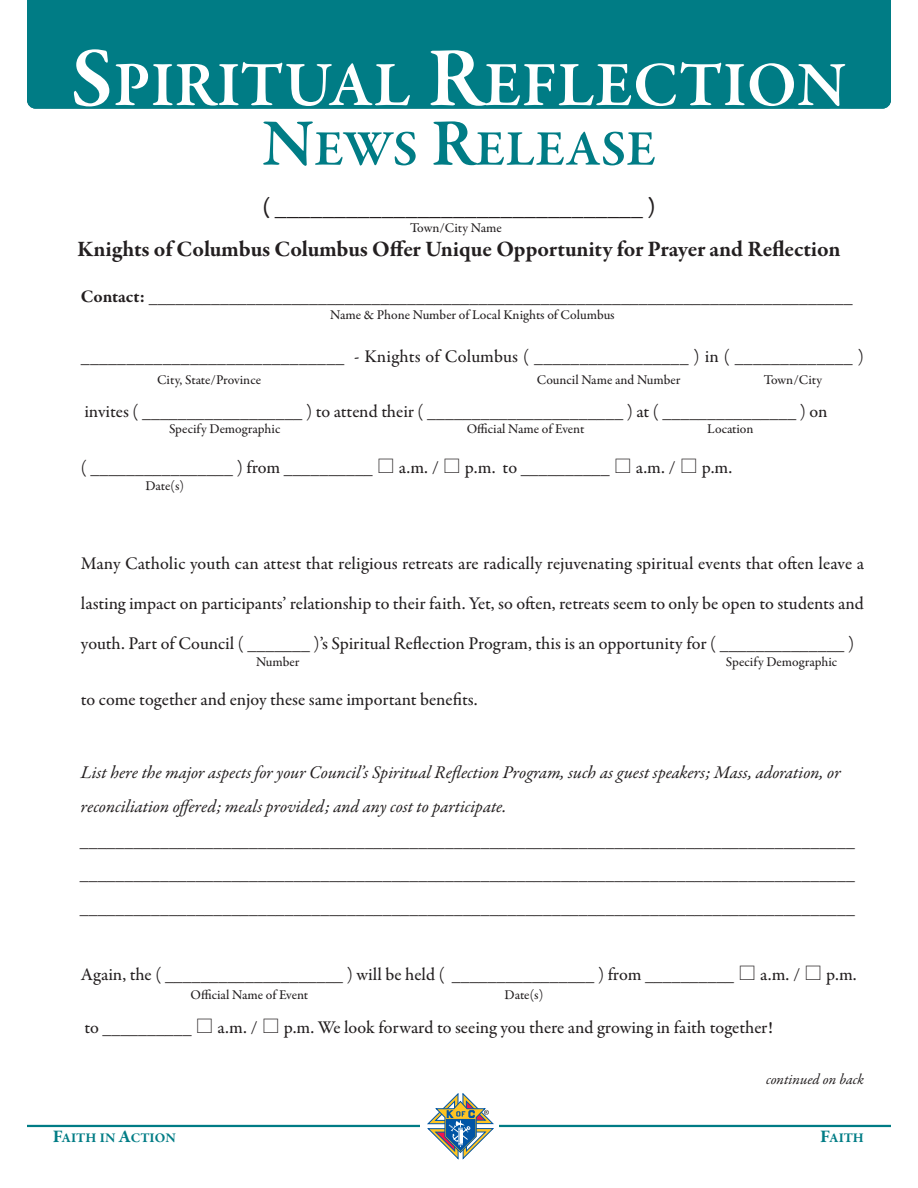
<style>
.page{position:relative;width:918px;height:1188px;background:#fff}
.page>*{position:absolute;margin:0;border:0;box-sizing:border-box;transform-origin:0 0}
.t1{font:600 64.2px "Garamond Premr Pro";letter-spacing:.005em;color:#fff}
.t2{font:600 50.7px "Garamond Premr Pro";letter-spacing:.005em;color:#007c85}
.t3{font:700 24px "Garamond Premr Pro";color:#231f20}
.t4{font:700 22.5px "Garamond Premr Pro";letter-spacing:-.005em;color:#231f20}
.t5{font:500 18px/39.6px "Garamond Premr Pro";color:#231f20}
.t6{font:italic 18px/33.6px "Garamond Premr Pro";letter-spacing:-.005em;color:#231f20}
.t7{font:italic 15px "Garamond Premr Pro";letter-spacing:-.005em;color:#231f20}
.t8{font:500 13.5px "Garamond Premr Pro";color:#231f20}
.t9{font:700 13.5px "Garamond Premr Pro";color:#007c85}
.s1{font-size:85.5px}
.s2{font-size:67.5px}
.s3{font-weight:700}
.s4{font-size:18px}
</style>
<div class="page">
<div style="left:27px;top:0;width:864px;height:109px;background:#007c85"></div>
<hr style="left:27px;top:1125px;width:864px;height:2px;background:#007c85">
<div style="left:421px;top:1090px;width:78px;height:70px;background:#fff"></div>
<svg style="left:427px;top:1093px;width:66px;height:66px"></svg>
<h1 class="t1" style="left:71px;top:60px;width:777px"><span class="s1">S</span>PIRITUAL <span class="s1">R</span>EFLECTION</h1>
<h2 class="t2" style="left:262px;top:129px;width:395px"><span class="s2">N</span>EWS <span class="s2">R</span>ELEASE</h2>
<h3 class="t3" style="left:262px;top:198px;width:395px">( _______________________________ )</h3>
<p class="t8" style="left:410px;top:222px;width:93px">Town/City Name</p>
<p class="t4" style="left:77px;top:241px;width:765px">Knights of Columbus Columbus Offer Unique Opportunity for Prayer and Reflection</p>
<p class="t5" style="left:81px;top:278px;width:773px"><span class="s3">Contact:</span> _______________________________________________________________________________</p>
<p class="t8" style="left:330px;top:309px;width:286px">Name &amp; Phone Number of Local Knights of Columbus</p>
<p class="t5" style="left:81px;top:338px;width:785px">_____________________________ - Knights of Columbus ( _________________ ) in ( _____________ )</p>
<p class="t8" style="left:157px;top:374px;width:106px">City, State/Province</p>
<p class="t8" style="left:537px;top:374px;width:145px">Council Name and Number</p>
<p class="t8" style="left:764px;top:374px;width:60px">Town/City</p>
<p class="t5" style="left:84px;top:393px;width:745px">invites ( __________________ ) to attend their ( ______________________ ) at ( _______________ ) on</p>
<p class="t8" style="left:169px;top:423px;width:113px">Specify Demographic</p>
<p class="t8" style="left:467px;top:423px;width:119px">Official Name of Event</p>
<p class="t8" style="left:707px;top:423px;width:48px">Location</p>
<p class="t5" style="left:81px;top:449px;width:293px">( ________________ ) from __________</p>
<p class="t5" style="left:399px;top:449px;width:42px">a.m. /</p>
<p class="t5" style="left:465px;top:449px;width:146px">p.m. to __________</p>
<p class="t5" style="left:636px;top:449px;width:42px">a.m. /</p>
<p class="t5" style="left:702px;top:449px;width:32px">p.m.</p>
<p class="t8" style="left:145px;top:481px;width:40px">Date(s)</p>
<p class="t5" style="left:81px;top:545px;width:785px">Many Catholic youth can attest that religious retreats are radically rejuvenating spiritual events that often leave a lasting impact on participants’ relationship to their faith. Yet, so often, retreats seem to only be open to students and</p>
<p class="t5" style="left:81px;top:625px;width:775px">youth. Part of Council ( _______ )’s Spiritual Reflection Program, this is an opportunity for ( ______________ )</p>
<p class="t8" style="left:256px;top:656px;width:45px">Number</p>
<p class="t8" style="left:726px;top:656px;width:113px">Specify Demographic</p>
<p class="t5" style="left:81px;top:681px;width:398px">to come together and enjoy these same important benefits.</p>
<p class="t6" style="left:81px;top:758px;width:777px">List here the major aspects for your Council’s Spiritual Reflection Program, such as guest speakers; Mass, adoration, or reconciliation offered; meals provided; and any cost to participate. _______________________________________________________________________________________ _______________________________________________________________________________________ _______________________________________________________________________________________</p>
<p class="t5" style="left:81px;top:956px;width:655px">Again, the ( ____________________ ) will be held ( ________________ ) from __________</p>
<p class="t5" style="left:760px;top:956px;width:42px">a.m. /</p>
<p class="t5" style="left:826px;top:956px;width:32px">p.m.</p>
<p class="t8" style="left:191px;top:990px;width:119px">Official Name of Event</p>
<p class="t8" style="left:505px;top:990px;width:40px">Date(s)</p>
<p class="t5" style="left:84px;top:1009px;width:109px">to __________</p>
<p class="t5" style="left:218px;top:1009px;width:42px">a.m. /</p>
<p class="t5" style="left:284px;top:1009px;width:491px">p.m. We look forward to seeing you there and growing in faith together!</p>
<p class="t7" style="left:766px;top:1073px;width:99px">continued on back</p>
<p class="t9" style="left:53px;top:1132px;width:125px"><span class="s4">F</span>aith in <span class="s4">a</span>CtiOn</p>
<p class="t9" style="left:820px;top:1132px;width:45px"><span class="s4">F</span>aith</p>
</div>
